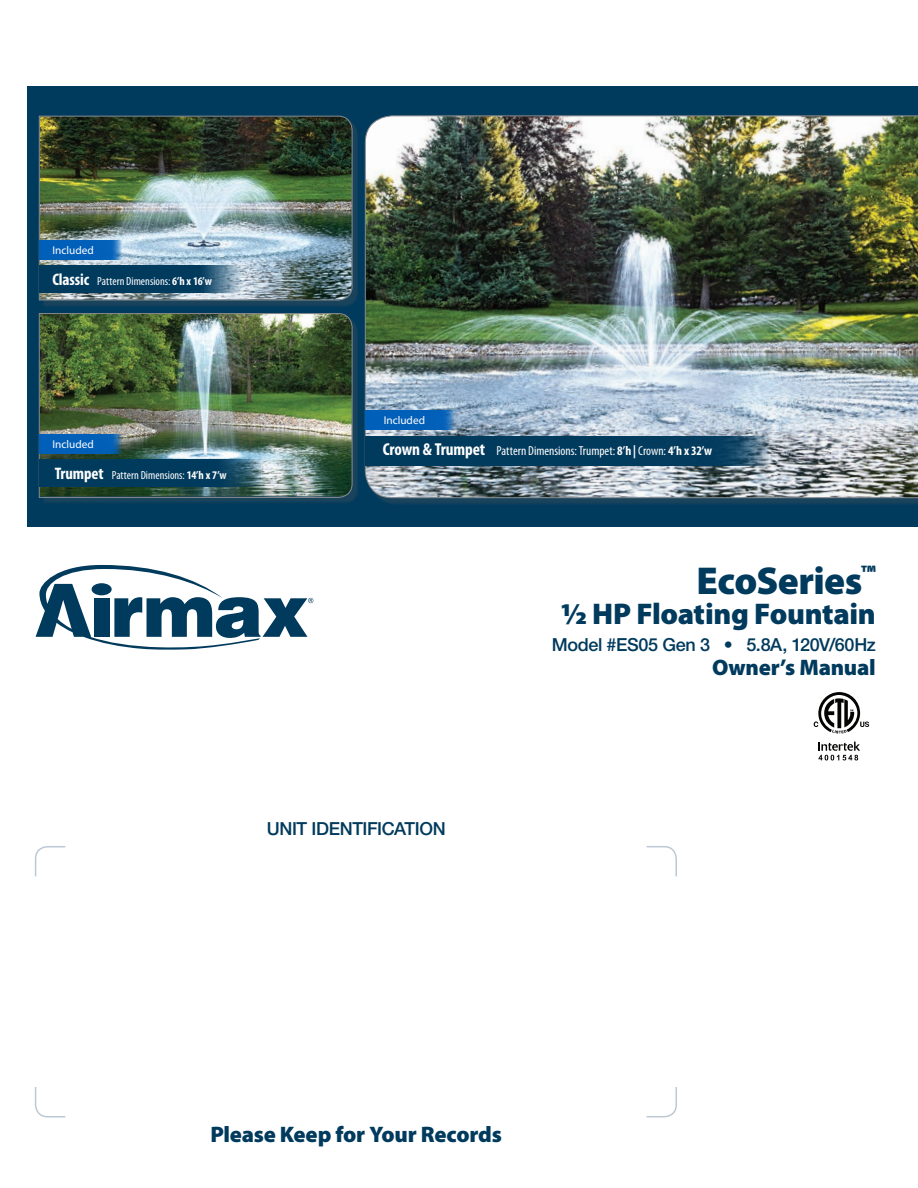
<style>
.page{position:relative;width:918px;height:1188px;background:#fff}
.page>*{position:absolute;margin:0;border:0;box-sizing:border-box;transform-origin:0 0}
.t1{font:900 39px "Myriad Pro";letter-spacing:-.015em;color:#003a5d}
.t2{font:900 30px "Myriad Pro";letter-spacing:-.01em;color:#003a5d}
.t3{font:900 22.5px "Myriad Pro";letter-spacing:-.01em;color:#003a5d}
.t4{font:500 18px "Helvetica Neue";letter-spacing:-.02em;color:#003a5d}
.t5{font:condensed 13.05px "Myriad Pro";color:#fff}
.t6{font:condensed 11.7px "Myriad Pro";color:#fff}
.t7{font:11.25px "Myriad Pro";color:#fff}
.s1{font-weight:700;font-size:16.8px}
.s2{font-weight:700}
.s3{font-weight:700;font-size:17.25px}
</style>
<div class="page">
<div style="left:27px;top:86px;width:891px;height:441px;background:#003a5d"></div>
<div style="left:43px;top:317px;width:317px;height:188px;background:#58595b;opacity:.3"></div>
<img style="left:39px;top:313px;width:314px;height:185px">
<div style="left:39px;top:435px;width:82px;height:19px;background:#005fb9"></div>
<img style="left:365px;top:115px;width:553px;height:383px">
<svg style="left:36px;top:565px;width:277px;height:85px"></svg>
<div style="left:92px;top:583px;width:20px;height:12px;background:#003a5d;border-radius:50%"></div>
<svg style="left:34px;top:846px;width:32px;height:31px"></svg>
<svg style="left:646px;top:846px;width:31px;height:31px"></svg>
<svg style="left:646px;top:1087px;width:31px;height:31px"></svg>
<svg style="left:34px;top:1087px;width:32px;height:31px"></svg>
<div style="left:43px;top:120px;width:317px;height:187px;background:#58595b;opacity:.3"></div>
<img style="left:39px;top:116px;width:314px;height:185px">
<svg style="left:39px;top:266px;width:201px;height:27px"></svg>
<div style="left:39px;top:460px;width:222px;height:27px;background:#003a5d"></div>
<div style="left:365px;top:436px;width:404px;height:30px;background:#003a5d"></div>
<div style="left:365px;top:411px;width:89px;height:19px;background:#005fb9"></div>
<div style="left:39px;top:240px;width:82px;height:20px;background:#005fb9"></div>
<svg style="left:814px;top:692px;width:55px;height:42px"></svg>
<svg style="left:818px;top:742px;width:42px;height:18px"></svg>
<p class="t7" style="left:53px;top:243px;width:43px">Included</p>
<p class="t6" style="left:52px;top:274px;width:161px"><span class="s1">Classic</span> Pattern Dimensions: <span class="s2">6’h x 16’w</span></p>
<p class="t7" style="left:53px;top:437px;width:43px">Included</p>
<p class="t6" style="left:55px;top:468px;width:174px"><span class="s1">Trumpet</span> Pattern Dimensions: <span class="s2">14’h x 7’w</span></p>
<p class="t7" style="left:384px;top:413px;width:43px">Included</p>
<p class="t5" style="left:383px;top:443px;width:331px"><span class="s3">Crown &amp; Trumpet</span> Pattern Dimensions: Trumpet: <span class="s2">8’h |</span> Crown: <span class="s2">4’h x 32’w</span></p>
<p class="t1" style="left:696px;top:555px;width:181px">EcoSeries<sup>™</sup></p>
<p class="t2" style="left:561px;top:594px;width:316px">½ HP Floating Fountain</p>
<p class="t4" style="left:552px;top:634px;width:326px">Model #ES05 Gen 3 • 5.8A, 120V/60Hz</p>
<p class="t3" style="left:712px;top:653px;width:165px">Owner’s Manual</p>
<p class="t4" style="left:267px;top:818px;width:180px">UNIT IDENTIFICATION</p>
<p class="t3" style="left:210px;top:1120px;width:293px">Please Keep for Your Records</p>
</div>
